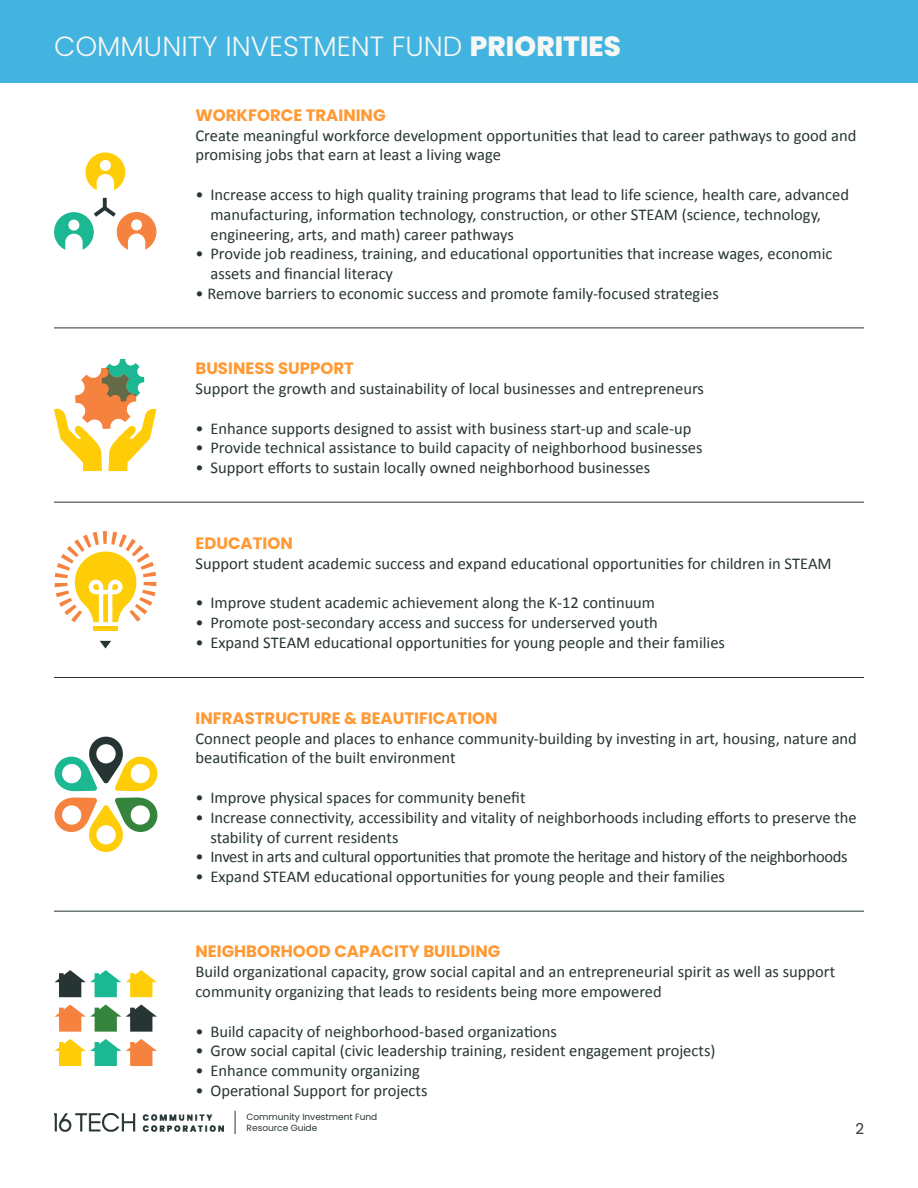
<style>
.page{position:relative;width:918px;height:1188px;background:#fff}
.page>*{position:absolute;margin:0;border:0;box-sizing:border-box;transform-origin:0 0}
.t1{font:300 27.75px "Poppins";color:#f7f7f5}
.t2{font:16.5px/19.8px "Calibri";color:#273534}
.t3{font:700 16.5px "Poppins";color:#f93}
.t4{font:16.5px "Calibri";letter-spacing:-.02em;color:#273534}
.t5{font:15px "Poppins";color:#273534}
.t6{font:9px/10.8px "Poppins";color:#273534}
.s1{font-weight:800}
</style>
<div class="page">
<img style="left:54px;top:1113px;width:170px;height:18px">
<svg style="left:235px;top:1111px;width:1px;height:23px"></svg>
<div style="left:0;top:0;width:918px;height:82px;background:#43b4e0"></div>
<hr style="left:93px;top:627px;width:25px;height:4px;background:#fecd08">
<svg style="left:55px;top:531px;width:101px;height:91px"></svg>
<svg style="left:100px;top:641px;width:11px;height:8px"></svg>
<svg style="left:55px;top:737px;width:102px;height:54px"></svg>
<svg style="left:55px;top:797px;width:102px;height:55px"></svg>
<svg style="left:55px;top:970px;width:102px;height:27px"></svg>
<svg style="left:55px;top:1005px;width:102px;height:27px"></svg>
<svg style="left:55px;top:1039px;width:102px;height:27px"></svg>
<svg style="left:86px;top:152px;width:39px;height:38px"></svg>
<svg style="left:54px;top:198px;width:102px;height:52px"></svg>
<svg style="left:54px;top:359px;width:102px;height:112px"></svg>
<hr style="left:54px;top:911px;width:810px;height:1px;background:#273534">
<hr style="left:54px;top:677px;width:810px;height:1px;background:#273534">
<hr style="left:54px;top:502px;width:810px;height:1px;background:#273534">
<hr style="left:54px;top:328px;width:810px;height:1px;background:#273534">
<p class="t1" style="left:54px;top:30px;width:568px">COMMUNITY INVESTMENT FUND <span class="s1">PRIORITIES</span></p>
<p class="t3" style="left:195px;top:105px;width:192px">WORKFORCE TRAINING</p>
<p class="t2" style="left:195px;top:125px;width:662px">Create meaningful workforce development opportunities that lead to career pathways to good and promising jobs that earn at least a living wage</p>
<p class="t2" style="left:195px;top:184px;width:655px">• Increase access to high quality training programs that lead to life science, health care, advanced</p>
<p class="t2" style="left:210px;top:204px;width:612px">manufacturing, information technology, construction, or other STEAM (science, technology,</p>
<p class="t2" style="left:210px;top:224px;width:305px">engineering, arts, and math) career pathways</p>
<p class="t2" style="left:195px;top:244px;width:639px">• Provide job readiness, training, and educational opportunities that increase wages, economic</p>
<p class="t2" style="left:210px;top:263px;width:184px">assets and financial literacy</p>
<p class="t2" style="left:195px;top:283px;width:525px">• Remove barriers to economic success and promote family-focused strategies</p>
<p class="t3" style="left:195px;top:359px;width:160px">BUSINESS SUPPORT</p>
<p class="t2" style="left:195px;top:378px;width:510px">Support the growth and sustainability of local businesses and entrepreneurs</p>
<p class="t2" style="left:195px;top:418px;width:498px">• Enhance supports designed to assist with business start-up and scale-up</p>
<p class="t2" style="left:195px;top:438px;width:509px">• Provide technical assistance to build capacity of neighborhood businesses</p>
<p class="t2" style="left:195px;top:457px;width:456px">• Support efforts to sustain locally owned neighborhood businesses</p>
<p class="t3" style="left:195px;top:534px;width:99px">EDUCATION</p>
<p class="t2" style="left:195px;top:553px;width:638px">Support student academic success and expand educational opportunities for children in STEAM</p>
<p class="t2" style="left:195px;top:593px;width:461px">• Improve student academic achievement along the K-12 continuum</p>
<p class="t2" style="left:195px;top:612px;width:464px">• Promote post-secondary access and success for underserved youth</p>
<p class="t2" style="left:195px;top:632px;width:531px">• Expand STEAM educational opportunities for young people and their families</p>
<p class="t3" style="left:195px;top:708px;width:304px">INFRASTRUCTURE &amp; BEAUTIFICATION</p>
<p class="t2" style="left:195px;top:728px;width:663px">Connect people and places to enhance community-building by investing in art, housing, nature and beautification of the built environment</p>
<p class="t2" style="left:195px;top:787px;width:332px">• Improve physical spaces for community benefit</p>
<p class="t2" style="left:195px;top:807px;width:663px">• Increase connectivity, accessibility and vitality of neighborhoods including efforts to preserve the</p>
<p class="t2" style="left:210px;top:827px;width:189px">stability of current residents</p>
<p class="t4" style="left:195px;top:845px;width:654px">• Invest in arts and cultural opportunities that promote the heritage and history of the neighborhoods</p>
<p class="t2" style="left:195px;top:866px;width:531px">• Expand STEAM educational opportunities for young people and their families</p>
<p class="t3" style="left:195px;top:942px;width:306px">NEIGHBORHOOD CAPACITY BUILDING</p>
<p class="t2" style="left:195px;top:961px;width:641px">Build organizational capacity, grow social capital and an entrepreneurial spirit as well as support community organizing that leads to residents being more empowered</p>
<p class="t2" style="left:195px;top:1021px;width:363px">• Build capacity of neighborhood-based organizations</p>
<p class="t2" style="left:195px;top:1041px;width:522px">• Grow social capital (civic leadership training, resident engagement projects)</p>
<p class="t2" style="left:195px;top:1060px;width:226px">• Enhance community organizing</p>
<p class="t2" style="left:195px;top:1080px;width:234px">• Operational Support for projects</p>
<p class="t6" style="left:247px;top:1112px;width:132px">Community Investment Fund<br>Resource Guide</p>
<p class="t5" style="left:855px;top:1120px;width:10px">2</p>
</div>
